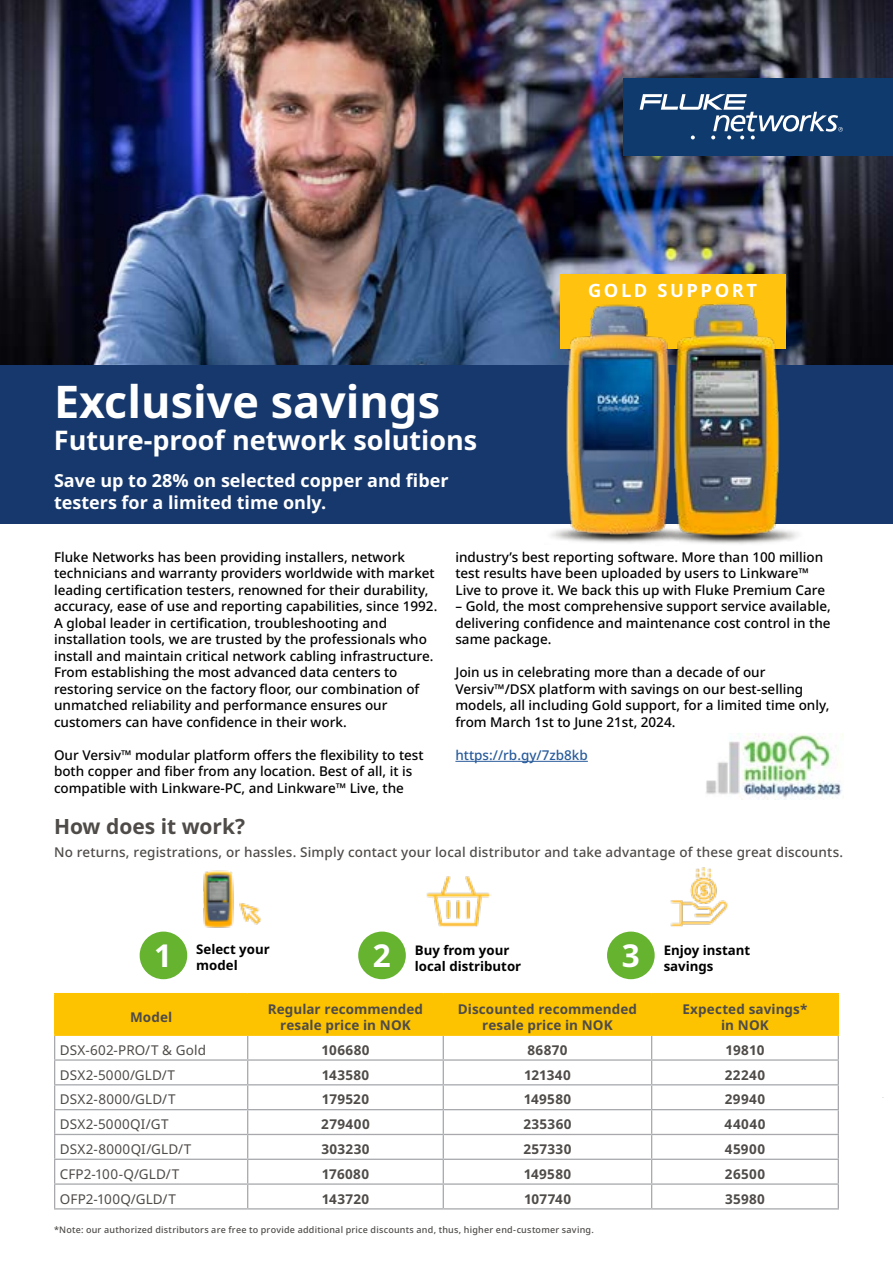
<style>
.page{position:relative;width:893px;height:1263px;background:#fff}
.page>*{position:absolute;margin:0;border:0;box-sizing:border-box;transform-origin:0 0}
.t1{font:700 45px "Noto Sans";color:#fff}
.t2{font:700 31.5px "Noto Sans";color:#fff}
.t3{font:700 27px "Noto Sans";color:#fff}
.t4{font:700 21px "Noto Sans";color:#4e4b48}
.t5{font:700 18.3px "Noto Sans";letter-spacing:.14em;color:#fff}
.t6{font:700 18px/22.5px "Noto Sans";color:#fff}
.t7{font:500 13.5px/16.5px "Noto Sans";color:#000}
.t8{font:700 13.5px/16.2px "Noto Sans";letter-spacing:.015em;color:#4e4b48;text-align:center}
.t9{font:13.5px "Noto Sans";letter-spacing:.01em;color:#4e4b48}
.t10{font:500 13.5px "Noto Sans";letter-spacing:.01em;color:#4e4b48}
.t11{font:500 13.5px "Noto Sans";color:#275b9b}
.t12{font:700 13.2px/15.9px "Noto Sans";color:#000}
.t13{font:500 9px "Noto Sans";letter-spacing:.025em;color:#4e4b48}
</style>
<div class="page">
<img style="left:706px;top:734px;width:137px;height:66px">
<img style="left:0;top:0;width:893px;height:365px">
<div style="left:0;top:365px;width:893px;height:159px;background:#17386c"></div>
<img style="left:203px;top:870px;width:58px;height:58px">
<div style="left:140px;top:931px;width:47px;height:48px;background:#65b32e;border-radius:50%"></div>
<div style="left:624px;top:78px;width:269px;height:78px;background:#0f3a6e"></div>
<svg style="left:640px;top:94px;width:203px;height:46px"></svg>
<svg style="left:54px;top:994px;width:785px;height:214px"></svg>
<hr style="left:54px;top:1208px;width:194px;height:1px;background:#a7a9ac">
<hr style="left:248px;top:1208px;width:195px;height:1px;background:#a7a9ac">
<hr style="left:443px;top:1208px;width:209px;height:1px;background:#a7a9ac">
<hr style="left:652px;top:1208px;width:187px;height:1px;background:#a7a9ac">
<hr style="left:54px;top:993px;width:194px;height:1px;background:#fdc300">
<hr style="left:54px;top:994px;width:1px;height:40px;background:#fdc300">
<hr style="left:248px;top:993px;width:195px;height:1px;background:#fdc300">
<hr style="left:247px;top:994px;width:1px;height:40px;background:#fdc300">
<hr style="left:443px;top:993px;width:209px;height:1px;background:#fdc300">
<hr style="left:443px;top:994px;width:1px;height:40px;background:#fdc300">
<hr style="left:652px;top:993px;width:187px;height:1px;background:#fdc300">
<hr style="left:651px;top:994px;width:1px;height:40px;background:#fdc300">
<hr style="left:838px;top:994px;width:1px;height:40px;background:#fdc300">
<hr style="left:54px;top:1034px;width:194px;height:2px;background:#fdc300">
<hr style="left:248px;top:1034px;width:195px;height:2px;background:#fdc300">
<hr style="left:443px;top:1034px;width:209px;height:2px;background:#fdc300">
<hr style="left:652px;top:1034px;width:187px;height:2px;background:#fdc300">
<img style="left:426px;top:876px;width:66px;height:51px">
<div style="left:358px;top:931px;width:48px;height:48px;background:#65b32e;border-radius:50%"></div>
<img style="left:670px;top:867px;width:58px;height:60px">
<div style="left:607px;top:931px;width:48px;height:48px;background:#65b32e;border-radius:50%"></div>
<div style="left:560px;top:274px;width:225px;height:74px;background:#ffc20e"></div>
<img style="left:562px;top:304px;width:92px;height:240px">
<img style="left:654px;top:286px;width:145px;height:258px">
<hr style="left:455px;top:761px;width:133px;height:1px;background:#275b9b">
<h1 class="t1" style="left:54px;top:376px;width:388px">Exclusive savings</h1>
<h3 class="t3" style="left:54px;top:425px;width:425px">Future-proof network solutions</h3>
<h3 class="t6" style="left:54px;top:469px;width:396px">Save up to 28% on selected copper and fiber testers for a limited time only.</h3>
<h3 class="t5" style="left:588px;top:280px;width:171px">GOLD SUPPORT</h3>
<p class="t7" style="left:54px;top:549px;width:385px">Fluke Networks has been providing installers, network technicians and warranty providers worldwide with market leading certification testers, renowned for their durability, accuracy, ease of use and reporting capabilities, since 1992.<br>A global leader in certification, troubleshooting and installation tools, we are trusted by the professionals who install and maintain critical network cabling infrastructure.<br>From establishing the most advanced data centers to restoring service on the factory floor, our combination of unmatched reliability and performance ensures our customers can have confidence in their work.</p>
<p class="t7" style="left:54px;top:747px;width:371px">Our Versiv™ modular platform offers the flexibility to test both copper and fiber from any location. Best of all, it is compatible with Linkware-PC, and Linkware™ Live, the</p>
<h3 class="t4" style="left:54px;top:814px;width:193px">How does it work?</h3>
<p class="t7" style="left:455px;top:549px;width:371px">industry’s best reporting software. More than 100 million test results have been uploaded by users to Linkware™<br>Live to prove it. We back this up with Fluke Premium Care</p>
<p class="t7" style="left:455px;top:598px;width:377px;text-align:justify">– Gold, the most comprehensive support service available, delivering confidence and maintenance cost control in the same package.</p>
<p class="t7" style="left:455px;top:664px;width:375px">Join us in celebrating more than a decade of our Versiv™/DSX platform with savings on our best-selling models, all including Gold support, for a limited time only, from March 1st to June 21st, 2024.</p>
<p class="t11" style="left:455px;top:747px;width:134px">https://rb.gy/7zb8kb</p>
<p class="t10" style="left:54px;top:845px;width:791px">No returns, registrations, or hassles. Simply contact your local distributor and take advantage of these great discounts.</p>
<h2 class="t2" style="left:154px;top:938px;width:20px">1</h2>
<p class="t12" style="left:196px;top:941px;width:75px">Select your model</p>
<h2 class="t2" style="left:373px;top:938px;width:20px">2</h2>
<p class="t12" style="left:415px;top:943px;width:108px">Buy from your local distributor</p>
<h2 class="t2" style="left:622px;top:938px;width:20px">3<sup>3</sup></h2>
<p class="t12" style="left:664px;top:943px;width:88px">Enjoy instant savings</p>
<p class="t8" style="left:130px;top:1009px;width:44px">Model</p>
<p class="t8" style="left:268px;top:1001px;width:157px">Regular recommended resale price in NOK</p>
<p class="t8" style="left:458px;top:1001px;width:181px">Discounted recommended resale price in NOK</p>
<p class="t8" style="left:682px;top:1001px;width:127px">Expected savings* in NOK</p>
<p class="t9" style="left:60px;top:1042px;width:148px">DSX-602-PRO/T &amp; Gold</p>
<p class="t8" style="left:321px;top:1042px;width:49px">106680</p>
<p class="t8" style="left:528px;top:1042px;width:41px">86870</p>
<p class="t8" style="left:726px;top:1042px;width:40px">19810</p>
<p class="t9" style="left:60px;top:1067px;width:117px">DSX2-5000/GLD/T</p>
<p class="t8" style="left:322px;top:1067px;width:49px">143580</p>
<p class="t8" style="left:524px;top:1067px;width:48px">121340</p>
<p class="t8" style="left:725px;top:1067px;width:42px">22240</p>
<p class="t9" style="left:60px;top:1092px;width:117px">DSX2-8000/GLD/T</p>
<p class="t8" style="left:322px;top:1092px;width:49px">179520</p>
<p class="t8" style="left:524px;top:1092px;width:49px">149580</p>
<p class="t8" style="left:725px;top:1092px;width:42px">29940</p>
<p class="t9" style="left:60px;top:1117px;width:110px">DSX2-5000QI/GT</p>
<p class="t8" style="left:321px;top:1116px;width:50px">279400</p>
<p class="t8" style="left:523px;top:1116px;width:50px">235360</p>
<p class="t8" style="left:725px;top:1116px;width:42px">44040</p>
<p class="t9" style="left:60px;top:1141px;width:133px">DSX2-8000QI/GLD/T</p>
<p class="t8" style="left:321px;top:1141px;width:50px">303230</p>
<p class="t8" style="left:523px;top:1141px;width:49px">257330</p>
<p class="t8" style="left:725px;top:1141px;width:42px">45900</p>
<p class="t9" style="left:60px;top:1166px;width:121px">CFP2-100-Q/GLD/T</p>
<p class="t8" style="left:322px;top:1166px;width:49px">176080</p>
<p class="t8" style="left:524px;top:1166px;width:49px">149580</p>
<p class="t8" style="left:725px;top:1166px;width:42px">26500</p>
<p class="t9" style="left:60px;top:1191px;width:118px">OFP2-100Q/GLD/T</p>
<p class="t8" style="left:322px;top:1191px;width:49px">143720</p>
<p class="t8" style="left:524px;top:1191px;width:49px">107740</p>
<p class="t8" style="left:725px;top:1191px;width:41px">35980</p>
<p class="t13" style="left:54px;top:1225px;width:541px">*Note: our authorized distributors are free to provide additional price discounts and, thus, higher end-customer saving.</p>
</div>
